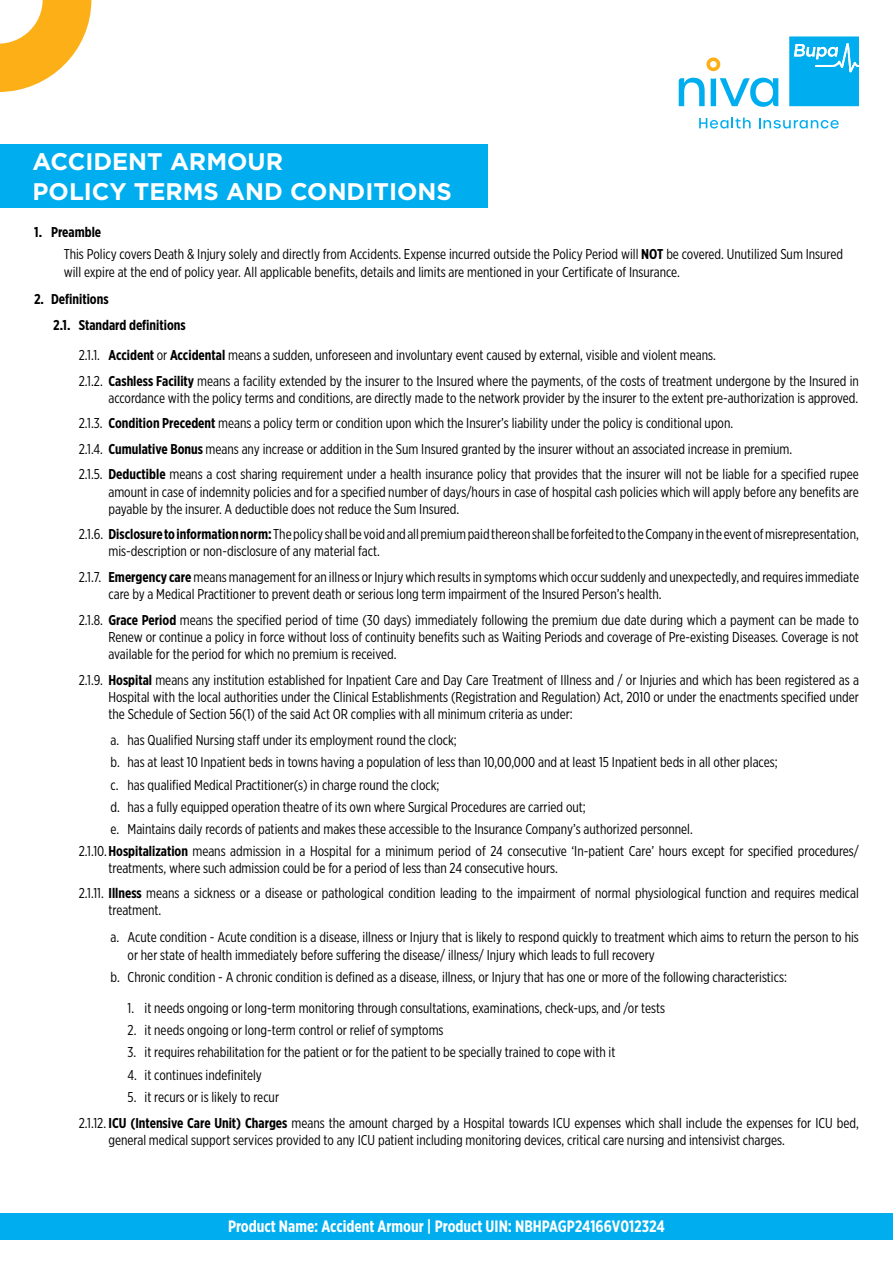
<style>
.page{position:relative;width:893px;height:1263px;background:#fff}
.page>*{position:absolute;margin:0;border:0;box-sizing:border-box;transform-origin:0 0}
.t1{font:700 24px/30px "Gotham";color:#fff}
.t2{font:700 16.5px "Gotham X Narrow";color:#fff}
.t3{font:14.25px/17.1px "Gotham X Narrow";color:#000}
.t4{font:700 14.25px/26.5px "Gotham X Narrow";color:#000}
.s1{font-weight:700}
</style>
<div class="page">
<svg style="left:699px;top:117px;width:52px;height:12px"></svg>
<svg style="left:759px;top:118px;width:80px;height:11px"></svg>
<svg style="left:679px;top:78px;width:99px;height:29px"></svg>
<svg style="left:706px;top:57px;width:14px;height:14px"></svg>
<svg style="left:789px;top:36px;width:70px;height:70px;background:#1cb6f0"></svg>
<svg style="left:0;top:0;width:91px;height:92px"></svg>
<div style="left:0;top:1213px;width:893px;height:26px;background:#00aeef"></div>
<div style="left:0;top:145px;width:488px;height:63px;background:#00aeef"></div>
<h1 class="t1" style="left:33px;top:147px;width:421px">ACCIDENT ARMOUR<br>POLICY TERMS AND CONDITIONS</h1>
<p class="t3" style="left:64px;top:220px;width:781px;line-height:22.2px;text-indent:-30px"><span class="s1">1. Preamble<br></span>This Policy covers Death &amp; Injury solely and directly from Accidents. Expense incurred outside the Policy Period will <span class="s1">NOT</span> be covered. Unutilized Sum Insured</p>
<p class="t3" style="left:64px;top:263px;width:618px">will expire at the end of policy year. All applicable benefits, details and limits are mentioned in your Certificate of Insurance.</p>
<p class="t4" style="left:53px;top:285px;width:134px;text-indent:-19px">2. Definitions<br>2.1. Standard definitions</p>
<p class="t3" style="left:79px;top:342px;width:782px;line-height:25.7px">2.1.1. <span class="s1">Accident</span> or <span class="s1">Accidental</span> means a sudden, unforeseen and involuntary event caused by external, visible and violent means.<br>2.1.2. <span class="s1">Cashless Facility</span> means a facility extended by the insurer to the Insured where the payments, of the costs of treatment undergone by the Insured in</p>
<p class="t3" style="left:79px;top:385px;width:782px;line-height:25.7px;text-indent:30px">accordance with the policy terms and conditions, are directly made to the network provider by the insurer to the extent pre-authorization is approved.<br>2.1.3. <span class="s1">Condition Precedent</span> means a policy term or condition upon which the Insurer’s liability under the policy is conditional upon.<br>2.1.4. <span class="s1">Cumulative Bonus</span> means any increase or addition in the Sum Insured granted by the insurer without an associated increase in premium.<br>2.1.5. <span class="s1">Deductible</span> means a cost sharing requirement under a health insurance policy that provides that the insurer will not be liable for a specified rupee</p>
<p class="t3" style="left:108px;top:483px;width:752px">amount in case of indemnity policies and for a specified number of days/hours in case of hospital cash policies which will apply before any benefits are payable by the insurer. A deductible does not reduce the Sum Insured.</p>
<p class="t3" style="left:108px;top:525px;width:752px;text-indent:-30px">2.1.6. <span class="s1">Disclosure to information norm:</span> The policy shall be void and all premium paid thereon shall be forfeited to the Company in the event of misrepresentation, mis-description or non-disclosure of any material fact.</p>
<p class="t3" style="left:108px;top:568px;width:752px;text-indent:-30px">2.1.7. <span class="s1">Emergency care</span> means management for an illness or Injury which results in symptoms which occur suddenly and unexpectedly, and requires immediate care by a Medical Practitioner to prevent death or serious long term impairment of the Insured Person’s health.</p>
<p class="t3" style="left:108px;top:611px;width:752px;text-align:justify;text-indent:-30px">2.1.8. <span class="s1">Grace Period</span> means the specified period of time (30 days) immediately following the premium due date during which a payment can be made to Renew or continue a policy in force without loss of continuity benefits such as Waiting Periods and coverage of Pre-existing Diseases. Coverage is not available for the period for which no premium is received.</p>
<p class="t3" style="left:108px;top:671px;width:752px;text-align:justify;text-indent:-30px">2.1.9. <span class="s1">Hospital</span> means any institution established for Inpatient Care and Day Care Treatment of Illness and / or Injuries and which has been registered as a Hospital with the local authorities under the Clinical Establishments (Registration and Regulation) Act, 2010 or under the enactments specified under the Schedule of Section 56(1) of the said Act OR complies with all minimum criteria as under:</p>
<p class="t3" style="left:111px;top:731px;width:348px">a. has Qualified Nursing staff under its employment round the clock;</p>
<p class="t3" style="left:111px;top:754px;width:669px">b. has at least 10 Inpatient beds in towns having a population of less than 10,00,000 and at least 15 Inpatient beds in all other places;</p>
<p class="t3" style="left:111px;top:776px;width:330px">c. has qualified Medical Practitioner(s) in charge round the clock;</p>
<p class="t3" style="left:111px;top:798px;width:477px">d. has a fully equipped operation theatre of its own where Surgical Procedures are carried out;</p>
<p class="t3" style="left:111px;top:820px;width:584px">e. Maintains daily records of patients and makes these accessible to the Insurance Company’s authorized personnel.</p>
<p class="t3" style="left:79px;top:842px;width:782px">2.1.10.<span class="s1">Hospitalization</span> means admission in a Hospital for a minimum period of 24 consecutive ‘In-patient Care’ hours except for specified procedures/</p>
<p class="t3" style="left:79px;top:855px;width:782px;line-height:25.7px;text-indent:30px">treatments, where such admission could be for a period of less than 24 consecutive hours.<br>2.1.11. <span class="s1">Illness</span> means a sickness or a disease or pathological condition leading to the impairment of normal physiological function and requires medical</p>
<p class="t3" style="left:108px;top:897px;width:752px;line-height:26.5px">treatment.<br>a. Acute condition - Acute condition is a disease, illness or Injury that is likely to respond quickly to treatment which aims to return the person to his</p>
<p class="t3" style="left:111px;top:943px;width:678px;line-height:22.2px;text-indent:17px">or her state of health immediately before suffering the disease/ illness/ Injury which leads to full recovery<br>b. Chronic condition - A chronic condition is defined as a disease, illness, or Injury that has one or more of the following characteristics:</p>
<p class="t3" style="left:128px;top:999px;width:539px">1. it needs ongoing or long-term monitoring through consultations, examinations, check-ups, and /or tests</p>
<p class="t3" style="left:128px;top:1021px;width:317px">2. it needs ongoing or long-term control or relief of symptoms</p>
<p class="t3" style="left:128px;top:1044px;width:489px">3. it requires rehabilitation for the patient or for the patient to be specially trained to cope with it</p>
<p class="t3" style="left:128px;top:1066px;width:136px">4. it continues indefinitely</p>
<p class="t3" style="left:79px;top:1084px;width:782px;line-height:25.7px;text-indent:49px">5. it recurs or is likely to recur<br>2.1.12. <span class="s1">ICU (Intensive Care Unit) Charges</span> means the amount charged by a Hospital towards ICU expenses which shall include the expenses for ICU bed,</p>
<p class="t3" style="left:108px;top:1131px;width:678px">general medical support services provided to any ICU patient including monitoring devices, critical care nursing and intensivist charges.</p>
<p class="t2" style="left:228px;top:1216px;width:438px">Product Name: Accident Armour | Product UIN: NBHPAGP24166V012324</p>
</div>
